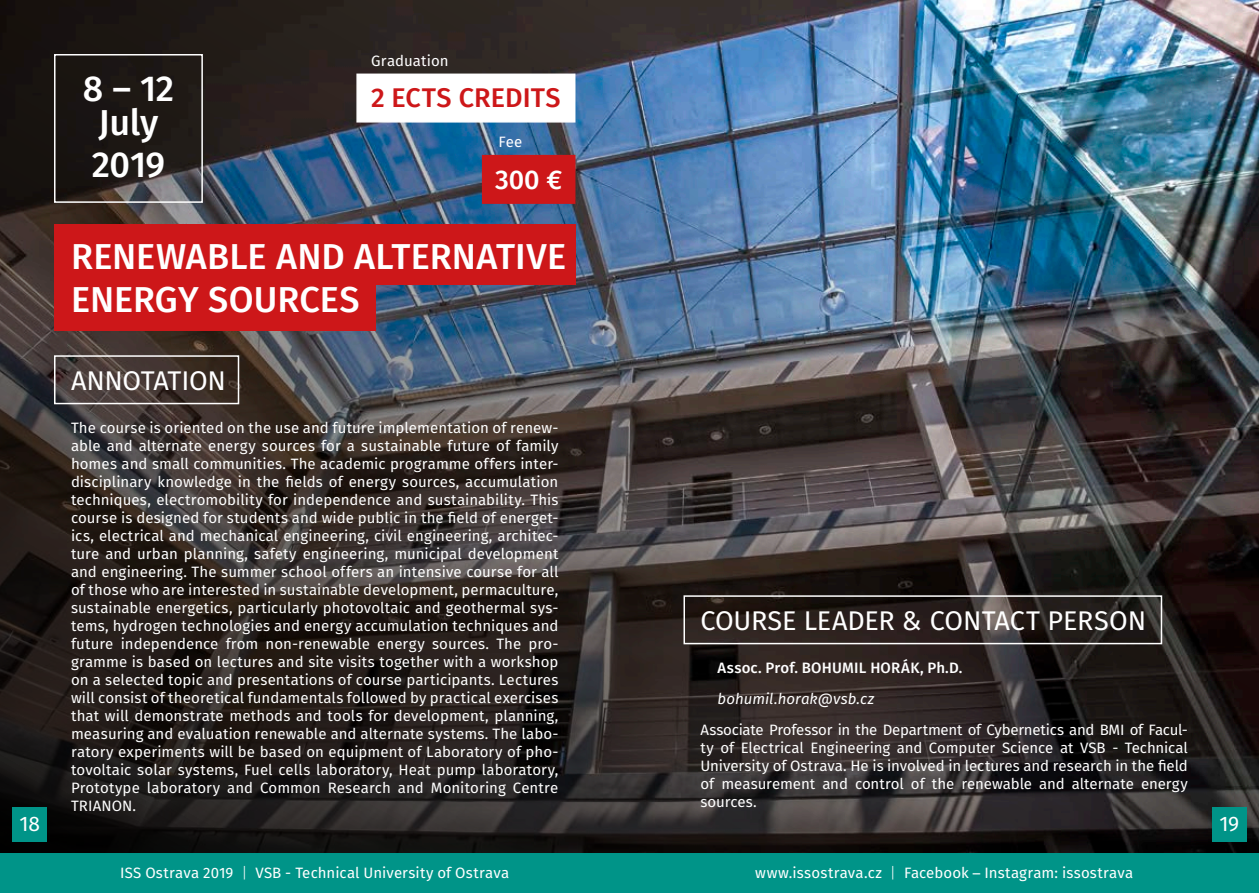
<style>
.page{position:relative;width:1259px;height:893px;background:#fff}
.page>*{position:absolute;margin:0;border:0;box-sizing:border-box;transform-origin:0 0}
.t1{font:500 36px/33.6px "Fira Sans";color:#fff;text-align:center}
.t2{font:27px "Fira Sans";letter-spacing:-.01em;color:#fff}
.t3{font:500 27px "Fira Sans";letter-spacing:.005em;color:#cd1719}
.t4{font:500 27px "Fira Sans";color:#fff}
.t5{font:21px "Fira Sans";color:#fff}
.t6{font:15px/18px "Fira Sans";letter-spacing:.005em;color:#fff;text-align:justify}
.t7{font:500 15px "Fira Sans";letter-spacing:.015em;color:#fff}
.t8{font:italic 15px "Fira Sans";letter-spacing:.005em;color:#fff}
.s1{font-weight:300}
.s2{font-family:"Helvetica Neue LT Pro"}
</style>
<div class="page">
<img style="left:0;top:0;width:1259px;height:854px">
<div style="left:54px;top:54px;width:149px;height:149px;border:2px solid #fff"></div>
<div style="left:54px;top:355px;width:185px;height:49px;border:2px solid #fff"></div>
<div style="left:683px;top:595px;width:479px;height:49px;border:2px solid #fff"></div>
<div style="left:356px;top:74px;width:219px;height:49px;background:#fff;border:2px solid #fff"></div>
<div style="left:482px;top:155px;width:93px;height:49px;background:#cd1719;border:2px solid #cd1719"></div>
<div style="left:0;top:854px;width:1259px;height:39px;background:#009488"></div>
<div style="left:13px;top:807px;width:34px;height:34px;background:#009488"></div>
<div style="left:1212px;top:807px;width:34px;height:34px;background:#009488"></div>
<div style="left:54px;top:224px;width:521px;height:60px;background:#cd1719"></div>
<div style="left:54px;top:270px;width:322px;height:60px;background:#cd1719"></div>
<h1 class="t1" style="left:83px;top:75px;width:93px">8 ― 12<br>July</h1>
<h1 class="t1" style="left:92px;top:150px;width:75px">2019</h1>
<p class="t6" style="left:371px;top:53px;width:79px">Graduation</p>
<h2 class="t3" style="left:371px;top:79px;width:191px">2 ECTS CREDITS</h2>
<p class="t6" style="left:498px;top:134px;width:26px">Fee</p>
<h2 class="t4" style="left:495px;top:160px;width:69px">300 €</h2>
<h1 class="t1" style="left:71px;top:237px;width:496px;line-height:43.2px;text-align:left">RENEWABLE AND ALTERNATIVE<br>ENERGY SOURCES</h1>
<h2 class="t2" style="left:71px;top:361px;width:156px">ANNOTATION</h2>
<p class="t6" style="left:71px;top:420px;width:489px">The course is oriented on the use and future implementation of renew&shy;able and alternate energy sources for a sustainable future of family homes and small communities. The academic programme offers inter&shy;disciplinary knowledge in the fields of energy sources, accumulation techniques, electromobility for independence and sustainability. This course is designed for students and wide public in the field of energet&shy;ics, electrical and mechanical engineering, civil engineering, architec&shy;ture and urban planning, safety engineering, municipal development and engineering. The summer school offers an intensive course for all of those who are interested in sustainable development, permaculture, sustainable energetics, particularly photovoltaic and geothermal sys&shy;tems, hydrogen technologies and energy accumulation techniques and future independence from non-renewable energy sources. The pro&shy;gramme is based on lectures and site visits together with a workshop on a selected topic and presentations of course participants. Lectures will consist of theoretical fundamentals followed by practical exercises that will demonstrate methods and tools for development, planning, measuring and evaluation renewable and alternate systems. The labo&shy;ratory experiments will be based on equipment of Laboratory of pho&shy;tovoltaic solar systems, Fuel cells laboratory, Heat pump laboratory, Prototype laboratory and Common Research and Monitoring Centre TRIANON.</p>
<h2 class="t2" style="left:700px;top:601px;width:447px">COURSE LEADER &amp; CONTACT PERSON</h2>
<p class="t7" style="left:717px;top:657px;width:246px">Assoc. Prof. BOHUMIL HORÁK, Ph.D.</p>
<p class="t8" style="left:717px;top:688px;width:158px">bohumil.horak@vsb.cz</p>
<p class="t6" style="left:700px;top:721px;width:489px">Associate Professor in the Department of Cybernetics and BMI of Facul&shy;ty of Electrical Engineering and Computer Science at VSB - Technical University of Ostrava. He is involved in lectures and research in the field of measurement and control of the renewable and alternate energy sources.</p>
<h3 class="t5" style="left:20px;top:809px;width:22px">18</h3>
<h3 class="t5" style="left:1219px;top:809px;width:21px">19</h3>
<p class="t6" style="left:120px;top:865px;width:390px">ISS Ostrava 2019 <span class="s1">|</span> VSB - Technical University of Ostrava</p>
<p class="t6" style="left:755px;top:865px;width:379px">www.issostrava.cz <span class="s1">|</span> Facebook <span class="s2">–</span> Instagram: issostrava</p>
</div>
